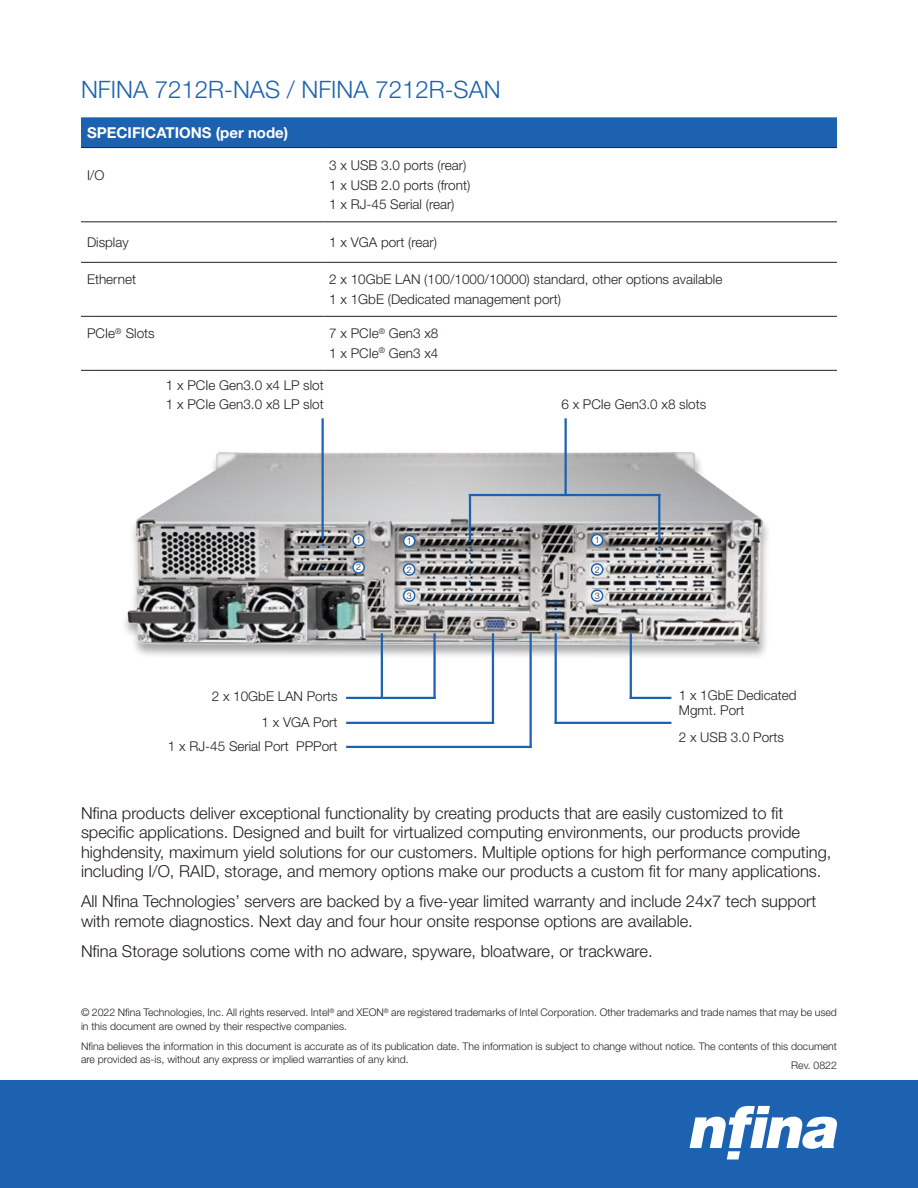
<style>
.page{position:relative;width:918px;height:1188px;background:#fff}
.page>*{position:absolute;margin:0;border:0;box-sizing:border-box;transform-origin:0 0}
.FEATURES{font:300 24px "Helvetica Neue LT Std";color:#1c62b0}
.Paragraph_w__Space{font:300 16.5px/19.5px "Helvetica Neue LT Std";color:#231f20}
.Table_Heads{font:700 15px "Helvetica Neue LT Std";color:#fff}
.Table_Body{font:300 13.5px "Helvetica Neue LT Std";color:#231f20}
.Trademark{font:300 10.5px/13.5px "Helvetica Neue LT Std";color:#231f20}
.Bullet_Space{font:300 10.5px "Helvetica Neue LT Std";color:#231f20}
.Bullet_Space-2{font:300 9px "Helvetica Neue LT Std";color:#231f20}
</style>
<div class="page">
<div style="left:81px;top:117px;width:756px;height:30px;background:#1c62b0"></div>
<hr style="left:81px;top:147px;width:242px;height:1px;background:#231f20">
<hr style="left:323px;top:147px;width:514px;height:1px;background:#231f20">
<hr style="left:81px;top:222px;width:242px;height:1px;background:#231f20">
<hr style="left:323px;top:222px;width:514px;height:1px;background:#231f20">
<hr style="left:81px;top:262px;width:242px;height:1px;background:#231f20">
<hr style="left:323px;top:262px;width:514px;height:1px;background:#231f20">
<hr style="left:81px;top:316px;width:242px;height:1px;background:#231f20">
<hr style="left:323px;top:316px;width:514px;height:1px;background:#231f20">
<hr style="left:81px;top:370px;width:242px;height:1px;background:#231f20">
<hr style="left:323px;top:370px;width:514px;height:1px;background:#231f20">
<div style="left:0;top:1080px;width:918px;height:108px;background:#1c62b0"></div>
<img style="left:124px;top:429px;width:644px;height:230px">
<hr style="left:433px;top:633px;width:3px;height:66px;background:#1c62b0">
<hr style="left:381px;top:633px;width:2px;height:66px;background:#1c62b0">
<hr style="left:346px;top:697px;width:90px;height:2px;background:#1c62b0">
<hr style="left:630px;top:633px;width:2px;height:66px;background:#1c62b0">
<hr style="left:630px;top:697px;width:41px;height:2px;background:#1c62b0">
<svg style="left:555px;top:602px;width:2px;height:20px"></svg>
<hr style="left:555px;top:633px;width:2px;height:91px;background:#1c62b0">
<hr style="left:555px;top:722px;width:116px;height:2px;background:#1c62b0">
<hr style="left:565px;top:418px;width:2px;height:77px;background:#1c62b0">
<hr style="left:658px;top:494px;width:2px;height:48px;background:#1c62b0">
<hr style="left:469px;top:494px;width:2px;height:48px;background:#1c62b0">
<hr style="left:469px;top:494px;width:191px;height:2px;background:#1c62b0">
<svg style="left:469px;top:546px;width:2px;height:51px"></svg>
<svg style="left:658px;top:546px;width:2px;height:51px"></svg>
<hr style="left:322px;top:418px;width:2px;height:121px;background:#1c62b0">
<svg style="left:322px;top:544px;width:2px;height:15px"></svg>
<hr style="left:492px;top:633px;width:2px;height:91px;background:#1c62b0">
<hr style="left:346px;top:722px;width:148px;height:2px;background:#1c62b0">
<hr style="left:530px;top:633px;width:2px;height:115px;background:#1c62b0">
<hr style="left:346px;top:746px;width:186px;height:2px;background:#1c62b0">
<div style="left:592px;top:534px;width:11px;height:12px;background:#fff;border-radius:50%"></div>
<div style="left:591px;top:534px;width:12px;height:12px;border:2px solid #1c62b0;border-radius:50%"></div>
<div style="left:592px;top:564px;width:11px;height:11px;background:#fff;border-radius:50%"></div>
<div style="left:591px;top:563px;width:12px;height:13px;border:2px solid #1c62b0;border-radius:50%"></div>
<div style="left:592px;top:590px;width:11px;height:11px;background:#fff;border-radius:50%"></div>
<div style="left:591px;top:589px;width:12px;height:13px;border:2px solid #1c62b0;border-radius:50%"></div>
<div style="left:353px;top:534px;width:11px;height:12px;background:#fff;border-radius:50%"></div>
<div style="left:352px;top:534px;width:13px;height:12px;border:2px solid #1c62b0;border-radius:50%"></div>
<div style="left:353px;top:562px;width:11px;height:11px;background:#fff;border-radius:50%"></div>
<div style="left:352px;top:561px;width:13px;height:13px;border:2px solid #1c62b0;border-radius:50%"></div>
<div style="left:404px;top:536px;width:11px;height:11px;background:#fff;border-radius:50%"></div>
<div style="left:403px;top:535px;width:12px;height:12px;border:2px solid #1c62b0;border-radius:50%"></div>
<div style="left:404px;top:564px;width:11px;height:11px;background:#fff;border-radius:50%"></div>
<div style="left:403px;top:563px;width:12px;height:13px;border:2px solid #1c62b0;border-radius:50%"></div>
<div style="left:404px;top:590px;width:11px;height:11px;background:#fff;border-radius:50%"></div>
<div style="left:403px;top:589px;width:12px;height:13px;border:2px solid #1c62b0;border-radius:50%"></div>
<svg style="left:690px;top:1106px;width:147px;height:54px"></svg>
<p class="FEATURES" style="left:81px;top:75px;width:421px">NFINA 7212R-NAS / NFINA 7212R-SAN</p>
<p class="Table_Heads" style="left:87px;top:123px;width:203px">SPECIFICATIONS (per node)</p>
<p class="Table_Body" style="left:87px;top:167px;width:19px">I/O</p>
<p class="Table_Body" style="left:329px;top:157px;width:139px">3 x USB 3.0 ports (rear)</p>
<p class="Table_Body" style="left:329px;top:176px;width:143px">1 x USB 2.0 ports (front)</p>
<p class="Table_Body" style="left:329px;top:196px;width:127px">1 x RJ-45 Serial (rear)</p>
<p class="Table_Body" style="left:87px;top:234px;width:43px">Display</p>
<p class="Table_Body" style="left:329px;top:234px;width:109px">1 x VGA port (rear)</p>
<p class="Table_Body" style="left:87px;top:271px;width:51px">Ethernet</p>
<p class="Table_Body" style="left:329px;top:271px;width:395px">2 x 10GbE LAN (100/1000/10000) standard, other options available</p>
<p class="Table_Body" style="left:329px;top:291px;width:233px">1 x 1GbE (Dedicated management port)</p>
<p class="Table_Body" style="left:87px;top:325px;width:69px">PCIe<sup>®</sup> Slots</p>
<p class="Table_Body" style="left:329px;top:325px;width:111px">7 x PCIe<sup>®</sup> Gen3 x8</p>
<p class="Table_Body" style="left:329px;top:345px;width:111px">1 x PCIe<sup>®</sup> Gen3 x4</p>
<p class="Table_Body" style="left:166px;top:377px;width:159px">1 x PCIe Gen3.0 x4 LP slot</p>
<p class="Table_Body" style="left:166px;top:396px;width:159px">1 x PCIe Gen3.0 x8 LP slot</p>
<p class="Bullet_Space-2" style="left:356px;top:534px;width:7px">1</p>
<p class="Bullet_Space-2" style="left:356px;top:562px;width:7px">2</p>
<p class="Table_Body" style="left:212px;top:688px;width:127px">2 x 10GbE LAN Ports</p>
<p class="Table_Body" style="left:262px;top:713px;width:78px">1 x VGA Port</p>
<p class="Table_Body" style="left:168px;top:738px;width:171px">1 x RJ-45 Serial Port PPPort</p>
<p class="Bullet_Space-2" style="left:407px;top:535px;width:7px">1</p>
<p class="Bullet_Space-2" style="left:407px;top:564px;width:7px">2</p>
<p class="Bullet_Space-2" style="left:407px;top:590px;width:7px">3</p>
<p class="Table_Body" style="left:561px;top:396px;width:146px">6 x PCIe Gen3.0 x8 slots</p>
<p class="Bullet_Space-2" style="left:595px;top:534px;width:7px">1</p>
<p class="Bullet_Space-2" style="left:595px;top:564px;width:7px">2</p>
<p class="Bullet_Space-2" style="left:595px;top:590px;width:7px">3</p>
<p class="Table_Body" style="left:679px;top:687px;width:119px">1 x 1GbE Dedicated</p>
<p class="Table_Body" style="left:679px;top:702px;width:67px">Mgmt. Port</p>
<p class="Table_Body" style="left:679px;top:729px;width:107px">2 x USB 3.0 Ports</p>
<p class="Paragraph_w__Space" style="left:81px;top:803px;width:752px">Nfina products deliver exceptional functionality by creating products that are easily customized to fit specific applications. Designed and built for virtualized computing environments, our products provide highdensity, maximum yield solutions for our customers. Multiple options for high performance computing, including I/O, RAID, storage, and memory options make our products a custom fit for many applications.</p>
<p class="Paragraph_w__Space" style="left:81px;top:891px;width:737px">All Nfina Technologies’ servers are backed by a five-year limited warranty and include 24x7 tech support with remote diagnostics. Next day and four hour onsite response options are available.</p>
<p class="Paragraph_w__Space" style="left:81px;top:941px;width:573px">Nfina Storage solutions come with no adware, spyware, bloatware, or trackware.</p>
<p class="Trademark" style="left:81px;top:1005px;width:758px">© 2022 Nfina Technologies, Inc. All rights reserved. Intel<sup>®</sup> and XEON<sup>®</sup> are registered trademarks of Intel Corporation. Other trademarks and trade names that may be used in this document are owned by their respective companies.</p>
<p class="Trademark" style="left:81px;top:1039px;width:757px">Nfina believes the information in this document is accurate as of its publication date. The information is subject to change without notice. The contents of this document are provided as-is, without any express or implied warranties of any kind.</p>
<p class="Bullet_Space" style="left:791px;top:1058px;width:47px">Rev. 0822</p>
</div>
